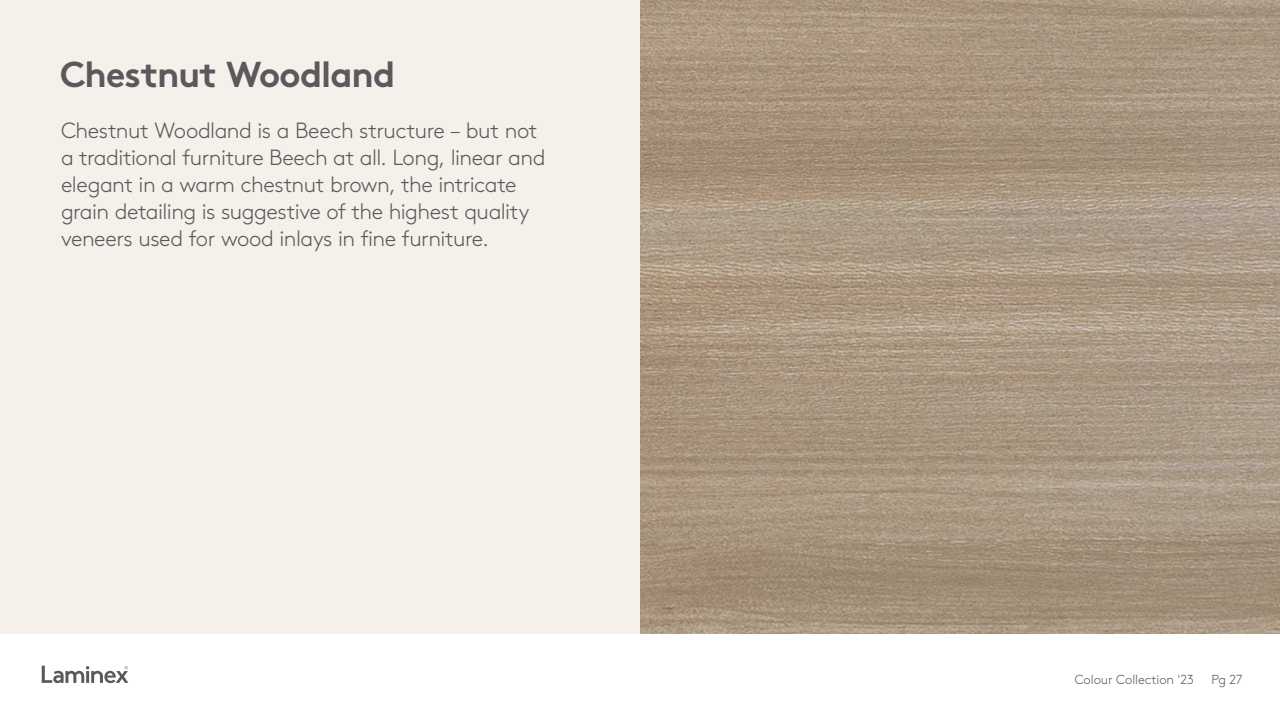
<style>
.page{position:relative;width:1280px;height:720px;background:#fff}
.page>*{position:absolute;margin:0;border:0;box-sizing:border-box;transform-origin:0 0}
.t1{font:700 36px "Brown Std";letter-spacing:-.025em;color:#5a595b}
.t2{font:300 22px/27px "Brown Std";letter-spacing:-.025em;color:#585a5b}
.t3{font:300 13.1px "Brown Std";letter-spacing:-.005em;color:#585a5b}
</style>
<div class="page">
<div style="left:0;top:0;width:640px;height:635px;background:#f5f1ea"></div>
<svg style="left:42px;top:666px;width:86px;height:17px"></svg>
<img style="left:641px;top:0;width:639px;height:634px">
<h1 class="t1" style="left:60px;top:52px;width:337px">Chestnut Woodland</h1>
<p class="t2" style="left:61px;top:117px;width:486px">Chestnut Woodland is a Beech structure – but not a traditional furniture Beech at all. Long, linear and elegant in a warm chestnut brown, the intricate grain detailing is suggestive of the highest quality veneers used for wood inlays in fine furniture.</p>
<p class="t3" style="left:1075px;top:672px;width:121px">Colour Collection '23</p>
<p class="t3" style="left:1211px;top:672px;width:33px">Pg 27</p>
</div>
